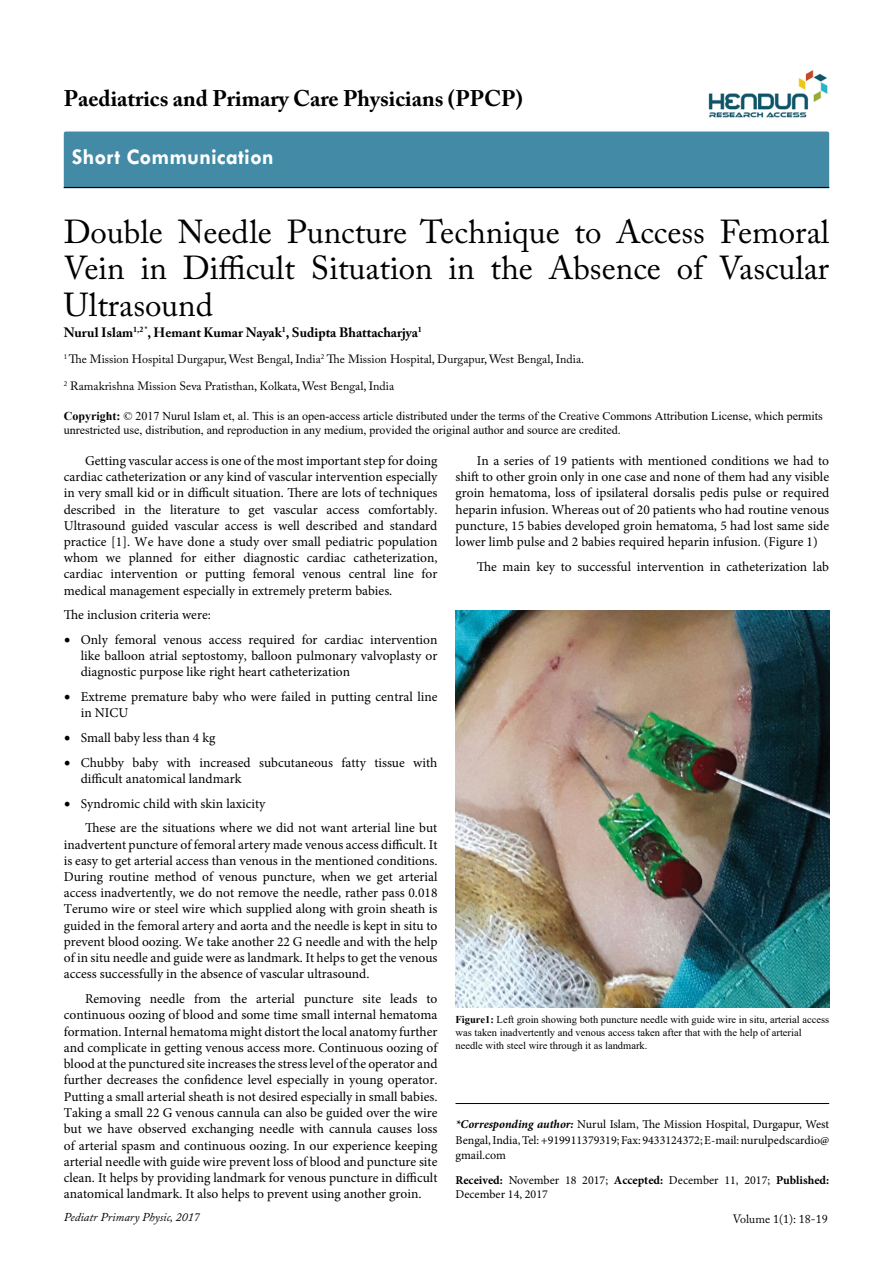
<style>
.page{position:relative;width:893px;height:1263px;background:#fff}
.page>*{position:absolute;margin:0;border:0;box-sizing:border-box;transform-origin:0 0}
.t1{font:33px/36.3px "Adobe Caslon Pro";color:#000;text-align:justify}
.t2{font:700 22.5px "Adobe Caslon Pro";color:#000}
.t3{font:700 22.5px "Tw Cen";color:#fff}
.t4{font:13.5px/16.2px "Minion Pro";color:#000;text-align:justify}
.t5{font:700 13.5px "Adobe Caslon Pro";color:#000}
.t6{font:12px/14.4px "Times New Roman";color:#000}
.t7{font:12px/15.8px "Minion Pro";color:#000;text-align:justify}
.t8{font:12px "Adobe Caslon Pro";color:#000}
.t9{font:italic 12px "Adobe Caslon Pro";color:#000}
.t10{font:10.5px/12.6px "Times New Roman";color:#000}
.s1{font-weight:700}
.s2{font-size:18px}
.s3{font-weight:700;font-style:italic}
</style>
<div class="page">
<div style="left:64px;top:132px;width:765px;height:55px;background:#428aa6"></div>
<hr style="left:64px;top:187px;width:765px;height:1px;background:#000">
<img style="left:708px;top:70px;width:120px;height:48px">
<hr style="left:455px;top:1103px;width:374px;height:1px;background:#000">
<img style="left:455px;top:610px;width:374px;height:398px">
<h2 class="t2" style="left:64px;top:85px;width:461px">Paediatrics and Primary Care Physicians (PPCP)</h2>
<h2 class="t3" style="left:72px;top:143px;width:204px">Short Communication</h2>
<h1 class="t1" style="left:64px;top:213px;width:767px">Double Needle Puncture Technique to Access Femoral Vein in Difficult Situation in the Absence of Vascular Ultrasound</h1>
<p class="t5" style="left:64px;top:324px;width:359px">Nurul Islam<sup>1,2</sup> <sup>*</sup>, Hemant Kumar Nayak<sup>1</sup>, Sudipta Bhattacharjya<sup>1</sup></p>
<p class="t8" style="left:64px;top:352px;width:522px"><sup>1</sup> The Mission Hospital Durgapur, West Bengal, India<sup>2</sup> The Mission Hospital, Durgapur, West Bengal, India.</p>
<p class="t8" style="left:64px;top:379px;width:332px"><sup>2</sup> Ramakrishna Mission Seva Pratisthan, Kolkata, West Bengal, India</p>
<p class="t6" style="left:64px;top:408px;width:761px"><span class="s1">Copyright:</span> © 2017 Nurul Islam et, al. This is an open-access article distributed under the terms of the Creative Commons Attribution License, which permits unrestricted use, distribution, and reproduction in any medium, provided the original author and source are credited.</p>
<p class="t4" style="left:455px;top:453px;width:375px;text-indent:21px">In a series of 19 patients with mentioned conditions we had to shift to other groin only in one case and none of them had any visible groin hematoma, loss of ipsilateral dorsalis pedis pulse or required heparin infusion. Whereas out of 20 patients who had routine venous puncture, 15 babies developed groin hematoma, 5 had lost same side lower limb pulse and 2 babies required heparin infusion. (Figure 1)</p>
<p class="t4" style="left:477px;top:558px;width:354px">The main key to successful intervention in catheterization lab</p>
<p class="t4" style="left:64px;top:453px;width:375px;text-indent:21px">Getting vascular access is one of the most important step for doing cardiac catheterization or any kind of vascular intervention especially in very small kid or in difficult situation. There are lots of techniques described in the literature to get vascular access comfortably.<br>Ultrasound guided vascular access is well described and standard practice [1]. We have done a study over small pediatric population whom we planned for either diagnostic cardiac catheterization, cardiac intervention or putting femoral venous central line for medical management especially in extremely preterm babies.</p>
<p class="t4" style="left:64px;top:607px;width:149px">The inclusion criteria were:</p>
<p class="t4" style="left:81px;top:632px;width:358px;text-indent:-17px"><span class="s2">•</span> Only femoral venous access required for cardiac intervention like balloon atrial septostomy, balloon pulmonary valvoplasty or diagnostic purpose like right heart catheterization</p>
<p class="t4" style="left:81px;top:689px;width:358px;text-indent:-17px"><span class="s2">•</span> Extreme premature baby who were failed in putting central line in NICU</p>
<p class="t4" style="left:64px;top:730px;width:153px"><span class="s2">•</span> Small baby less than 4 kg</p>
<p class="t4" style="left:81px;top:754px;width:358px;text-indent:-17px"><span class="s2">•</span> Chubby baby with increased subcutaneous fatty tissue with difficult anatomical landmark</p>
<p class="t4" style="left:85px;top:791px;width:354px;line-height:24.8px;text-indent:-21px"><span class="s2">•</span> Syndromic child with skin laxicity<br>These are the situations where we did not want arterial line but</p>
<p class="t4" style="left:64px;top:836px;width:375px">inadvertent puncture of femoral artery made venous access difficult. It is easy to get arterial access than venous in the mentioned conditions.<br>During routine method of venous puncture, when we get arterial access inadvertently, we do not remove the needle, rather pass 0.018<br>Terumo wire or steel wire which supplied along with groin sheath is guided in the femoral artery and aorta and the needle is kept in situ to prevent blood oozing. We take another 22 G needle and with the help of in situ needle and guide were as landmark. It helps to get the venous access successfully in the absence of vascular ultrasound.</p>
<p class="t4" style="left:64px;top:991px;width:375px;text-indent:21px">Removing needle from the arterial puncture site leads to continuous oozing of blood and some time small internal hematoma formation. Internal hematoma might distort the local anatomy further and complicate in getting venous access more. Continuous oozing of blood at the punctured site increases the stress level of the operator and further decreases the confidence level especially in young operator.<br>Putting a small arterial sheath is not desired especially in small babies.<br>Taking a small 22 G venous cannula can also be guided over the wire but we have observed exchanging needle with cannula causes loss of arterial spasm and continuous oozing. In our experience keeping arterial needle with guide wire prevent loss of blood and puncture site clean. It helps by providing landmark for venous puncture in difficult anatomical landmark. It also helps to prevent using another groin.</p>
<p class="t10" style="left:455px;top:1013px;width:375px"><span class="s1">Figure1:</span> Left groin showing both puncture needle with guide wire in situ, arterial access was taken inadvertently and venous access taken after that with the help of arterial needle with steel wire through it as landmark.</p>
<p class="t7" style="left:455px;top:1116px;width:375px"><span class="s3">*Corresponding author:</span> Nurul Islam, The Mission Hospital, Durgapur, West Bengal, India, Tel: +919911379319; Fax: 9433124372; E-mail: nurulpedscardio@ gmail.com</p>
<p class="t7" style="left:455px;top:1173px;width:375px;line-height:14.4px"><span class="s1">Received:</span> November 18 2017; <span class="s1">Accepted:</span> December 11, 2017; <span class="s1">Published:<br></span>December 14, 2017</p>
<p class="t9" style="left:64px;top:1210px;width:137px">Pediatr Primary Physic, 2017</p>
<p class="t8" style="left:733px;top:1212px;width:96px">Volume 1(1): 18-19</p>
</div>
